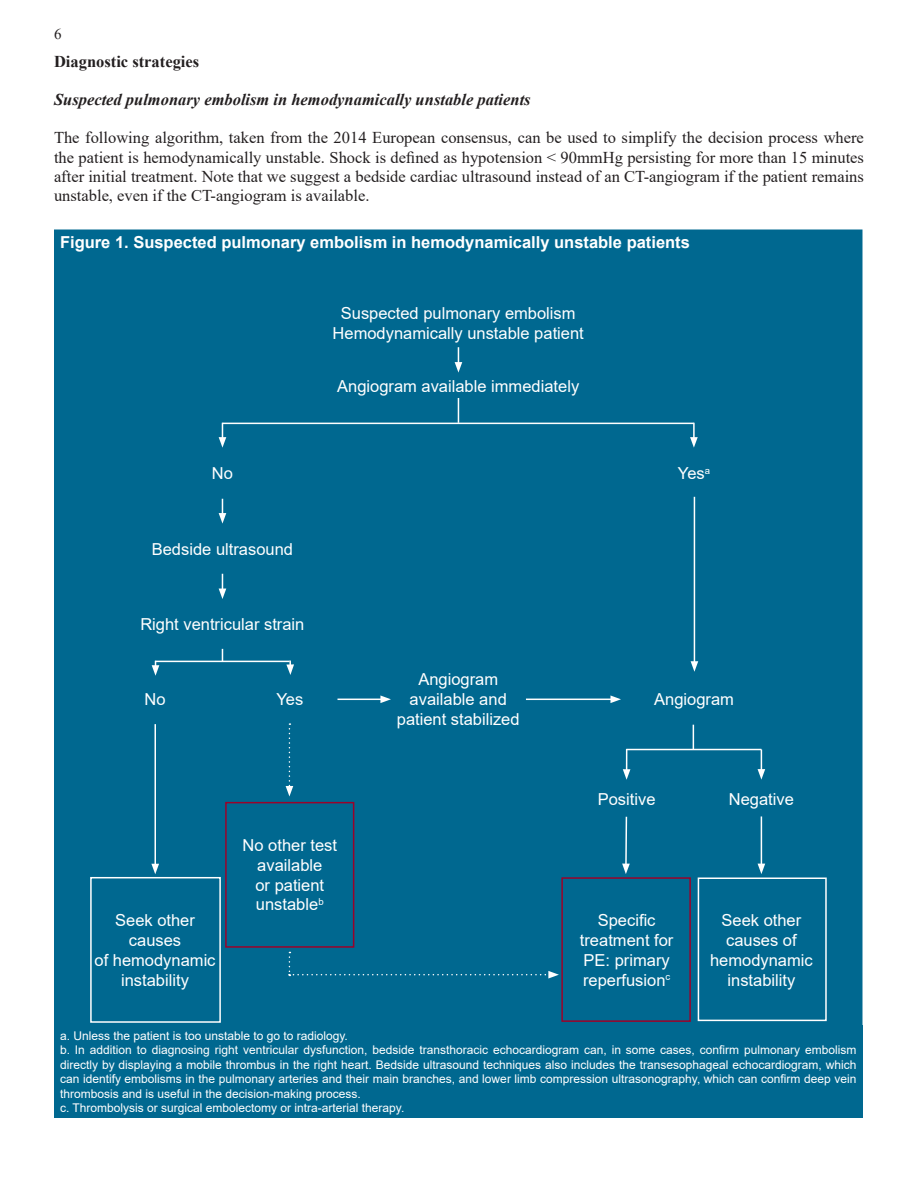
<style>
.page{position:relative;width:918px;height:1188px;background:#fff}
.page>*{position:absolute;margin:0;border:0;box-sizing:border-box;transform-origin:0 0}
.t1{font:16.5px/19.8px "Arial";color:#fff;text-align:center}
.t2{font:16.5px/19.2px "Times New Roman";color:#231f20;text-align:justify}
.t3{font:700 16.5px "Arial";color:#fff}
.t4{font:italic 700 16.5px "Times New Roman";color:#231f20}
.t5{font:700 16.5px "Times New Roman";color:#231f20}
.t6{font:15px "Times New Roman";color:#231f20}
.t7{font:12px/14.4px "Arial";color:#fff}
</style>
<div class="page">
<div style="left:54px;top:230px;width:808px;height:795px;background:#006890"></div>
<div style="left:54px;top:1025px;width:808px;height:93px;background:#006890"></div>
<svg style="left:455px;top:347px;width:8px;height:28px"></svg>
<svg style="left:458px;top:398px;width:1px;height:25px"></svg>
<hr style="left:222px;top:423px;width:472px;height:1px;background:#fff">
<svg style="left:219px;top:423px;width:7px;height:25px"></svg>
<svg style="left:690px;top:423px;width:8px;height:25px"></svg>
<svg style="left:219px;top:499px;width:7px;height:25px"></svg>
<svg style="left:219px;top:574px;width:7px;height:25px"></svg>
<svg style="left:222px;top:649px;width:1px;height:12px"></svg>
<hr style="left:155px;top:661px;width:135px;height:1px;background:#fff">
<svg style="left:152px;top:661px;width:7px;height:15px"></svg>
<svg style="left:286px;top:661px;width:8px;height:14px"></svg>
<hr style="left:154px;top:724px;width:2px;height:142px;background:#fff">
<svg style="left:151px;top:864px;width:8px;height:10px"></svg>
<svg style="left:286px;top:723px;width:7px;height:73px"></svg>
<hr style="left:338px;top:699px;width:45px;height:1px;background:#fff">
<svg style="left:380px;top:695px;width:11px;height:8px"></svg>
<hr style="left:526px;top:699px;width:87px;height:1px;background:#fff">
<svg style="left:610px;top:695px;width:11px;height:8px"></svg>
<div style="left:262px;top:858px;width:330px;height:121px;background:#006890"></div>
<svg style="left:693px;top:725px;width:1px;height:24px"></svg>
<hr style="left:626px;top:749px;width:135px;height:1px;background:#fff">
<svg style="left:623px;top:749px;width:7px;height:31px"></svg>
<svg style="left:758px;top:750px;width:7px;height:30px"></svg>
<svg style="left:622px;top:815px;width:8px;height:59px"></svg>
<hr style="left:761px;top:816px;width:1px;height:50px;background:#fff">
<svg style="left:758px;top:864px;width:7px;height:10px"></svg>
<hr style="left:694px;top:497px;width:1px;height:167px;background:#fff">
<svg style="left:691px;top:661px;width:7px;height:11px"></svg>
<div style="left:90px;top:877px;width:131px;height:146px;border:2px solid #fff"></div>
<div style="left:225px;top:802px;width:129px;height:146px;border:2px solid #9a022a"></div>
<div style="left:561px;top:877px;width:130px;height:145px;border:2px solid #9a022a"></div>
<div style="left:698px;top:878px;width:129px;height:143px;border:2px solid #fff"></div>
<p class="t6" style="left:54px;top:23px;width:9px">6</p>
<h1 class="t5" style="left:54px;top:49px;width:147px">Diagnostic strategies</h1>
<h1 class="t4" style="left:54px;top:88px;width:478px">Suspected pulmonary embolism in hemodynamically unstable patients</h1>
<p class="t2" style="left:54px;top:128px;width:812px">The following algorithm, taken from the 2014 European consensus, can be used to simplify the decision process where the patient is hemodynamically unstable. Shock is defined as hypotension &lt; 90mmHg persisting for more than 15 minutes after initial treatment. Note that we suggest a bedside cardiac ultrasound instead of an CT-angiogram if the patient remains unstable, even if the CT-angiogram is available.</p>
<h1 class="t3" style="left:60px;top:230px;width:631px">Figure 1. Suspected pulmonary embolism in hemodynamically unstable patients</h1>
<h1 class="t1" style="left:333px;top:303px;width:253px">Suspected pulmonary embolism<br>Hemodynamically unstable patient</h1>
<h1 class="t1" style="left:337px;top:376px;width:244px">Angiogram available immediately</h1>
<h1 class="t1" style="left:212px;top:464px;width:23px">No</h1>
<h1 class="t1" style="left:678px;top:464px;width:34px">Yes<sup>a</sup></h1>
<h1 class="t1" style="left:152px;top:539px;width:143px">Bedside ultrasound</h1>
<h1 class="t1" style="left:140px;top:614px;width:166px">Right ventricular strain</h1>
<h1 class="t1" style="left:397px;top:670px;width:124px">Angiogram available and patient stabilized</h1>
<h1 class="t1" style="left:145px;top:689px;width:23px">No</h1>
<h1 class="t1" style="left:276px;top:689px;width:28px">Yes</h1>
<h1 class="t1" style="left:654px;top:689px;width:81px">Angiogram</h1>
<h1 class="t1" style="left:243px;top:835px;width:96px">No other test available<br>or patient unstable<sup>b</sup></h1>
<h1 class="t1" style="left:598px;top:790px;width:59px">Positive</h1>
<h1 class="t1" style="left:729px;top:790px;width:67px">Negative</h1>
<h1 class="t1" style="left:95px;top:910px;width:123px">Seek other causes<br>of hemodynamic instability</h1>
<h1 class="t1" style="left:580px;top:910px;width:95px">Specific treatment for<br>PE: primary reperfusion<sup>c</sup></h1>
<h1 class="t1" style="left:710px;top:910px;width:104px">Seek other causes of hemodynamic instability</h1>
<p class="t7" style="left:60px;top:1028px;width:798px">a. Unless the patient is too unstable to go to radiology.<br>b. In addition to diagnosing right ventricular dysfunction, bedside transthoracic echocardiogram can, in some cases, confirm pulmonary embolism directly by displaying a mobile thrombus in the right heart. Bedside ultrasound techniques also includes the transesophageal echocardiogram, which can identify embolisms in the pulmonary arteries and their main branches, and lower limb compression ultrasonography, which can confirm deep vein thrombosis and is useful in the decision-making process.<br>c. Thrombolysis or surgical embolectomy or intra-arterial therapy.</p>
</div>
